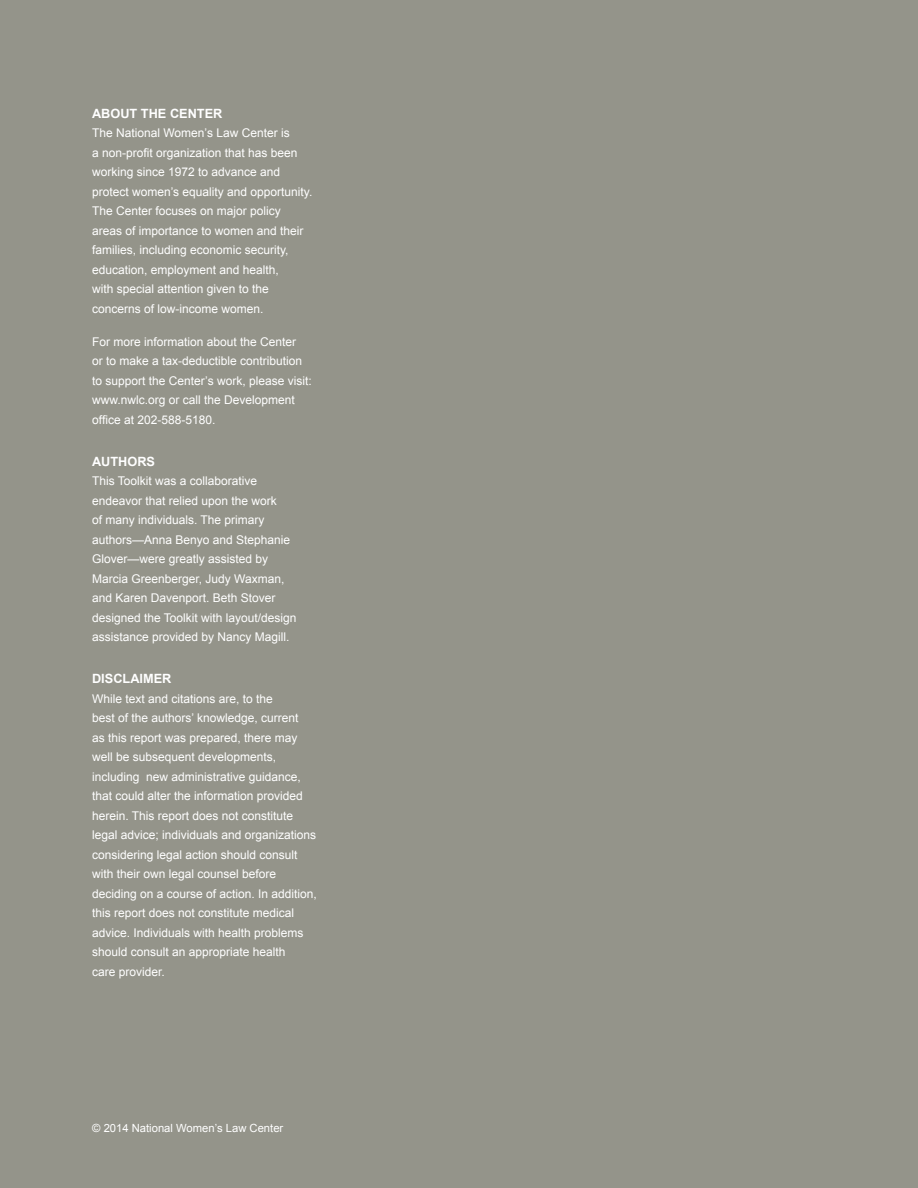
<style>
.page{position:relative;width:918px;height:1188px;background:#94948a}
.page>*{position:absolute;margin:0;border:0;box-sizing:border-box;transform-origin:0 0}
.t1{font:700 12.75px "Arial";color:#fff}
.t2{font:12px/19.5px "Arial";color:#fff}
.t3{font:11.25px "Arial";color:#fff}
</style>
<div class="page">
<p class="t1" style="left:92px;top:105px;width:132px">ABOUT THE CENTER</p>
<p class="t2" style="left:92px;top:123px;width:222px">The National Women’s Law Center is<br>a non-profit organization that has been working since 1972 to advance and protect women’s equality and opportunity.<br>The Center focuses on major policy areas of importance to women and their families, including economic security, education, employment and health,<br>with special attention given to the concerns of low-income women.</p>
<p class="t2" style="left:92px;top:332px;width:221px">For more information about the Center<br>or to make a tax-deductible contribution to support the Center’s work, please visit: www.nwlc.org or call the Development office at 202-588-5180.</p>
<p class="t1" style="left:92px;top:453px;width:65px">AUTHORS</p>
<p class="t2" style="left:92px;top:471px;width:206px">This Toolkit was a collaborative endeavor that relied upon the work<br>of many individuals. The primary authors—Anna Benyo and Stephanie Glover—were greatly assisted by Marcia Greenberger, Judy Waxman, and Karen Davenport. Beth Stover designed the Toolkit with layout/design assistance provided by Nancy Magill.</p>
<p class="t1" style="left:92px;top:670px;width:81px">DISCLAIMER</p>
<p class="t2" style="left:92px;top:689px;width:226px">While text and citations are, to the<br>best of the authors’ knowledge, current<br>as this report was prepared, there may well be subsequent developments, including new administrative guidance, that could alter the information provided herein. This report does not constitute legal advice; individuals and organizations considering legal action should consult with their own legal counsel before deciding on a course of action. In addition, this report does not constitute medical advice. Individuals with health problems should consult an appropriate health<br>care provider.</p>
<p class="t3" style="left:92px;top:1120px;width:193px">© 2014 National Women’s Law Center</p>
</div>
